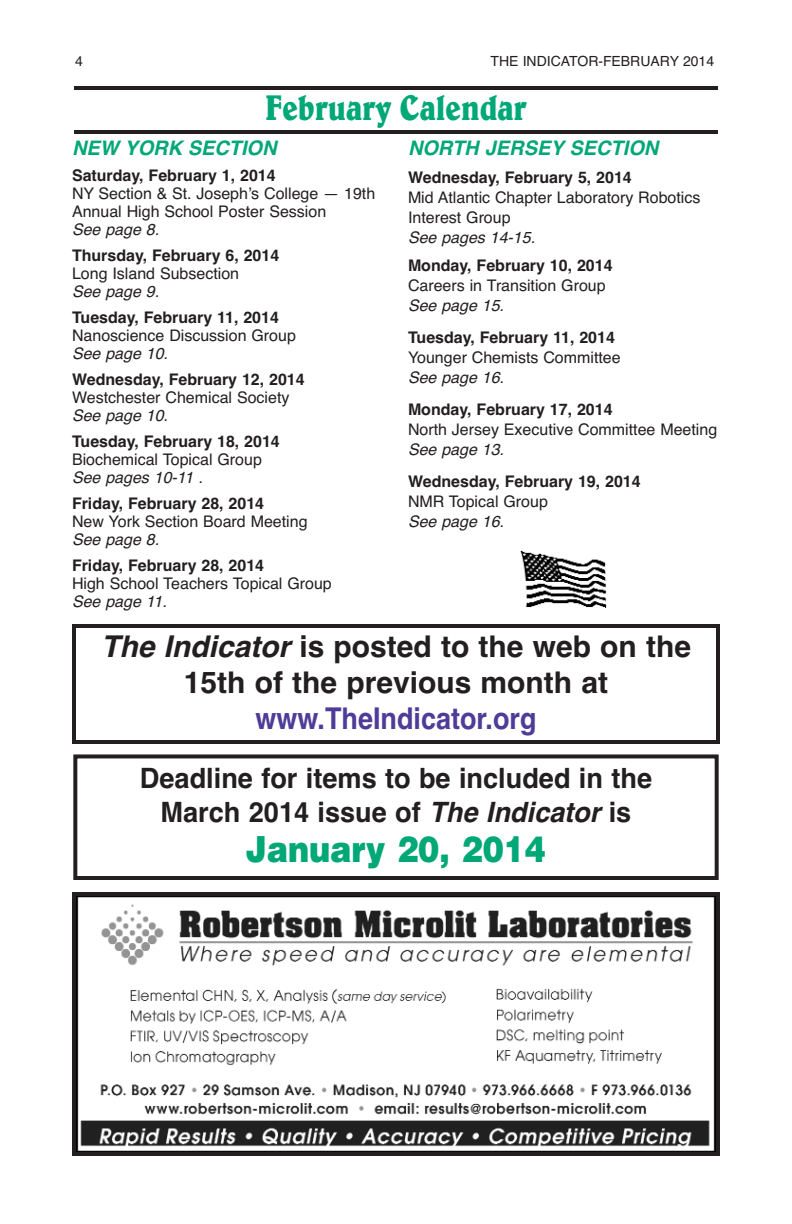
<style>
.page{position:relative;width:792px;height:1224px;background:#fff}
.page>*{position:absolute;margin:0;border:0;box-sizing:border-box;transform-origin:0 0}
.t1{font:700 36px "Belwe";color:#00a777;scale:.8 1}
.t2{font:900 36px "Helvetica";color:#00a777;scale:.88 1}
.t3{font:700 30px/36px "Helvetica";color:#231f20;text-align:center}
.t4{font:700 30px "Helvetica";color:#4e3c98;scale:.9 1}
.t5{font:700 28px/34px "Helvetica";color:#231f20;text-align:center}
.t6{font:italic 700 20px "Helvetica";color:#00a777}
.t7{font:16px/18px "Helvetica";color:#231f20}
.t8{font:700 16px "Helvetica";color:#231f20}
.t9{font:italic 16px "Helvetica";color:#231f20}
.t10{font:14px "Helvetica";color:#231f20}
.s1{font-style:italic}
</style>
<div class="page">
<div style="left:72px;top:624px;width:648px;height:120px;border:4px solid #231f20"></div>
<hr style="left:74px;top:86px;width:644px;height:4px;background:#231f20">
<hr style="left:74px;top:130px;width:644px;height:4px;background:#231f20">
<div style="left:73px;top:754px;width:646px;height:126px;border:4px solid #231f20"></div>
<img style="left:77px;top:897px;width:638px;height:254px">
<div style="left:72px;top:892px;width:648px;height:264px;border:4px solid #231f20"></div>
<img style="left:520px;top:550px;width:87px;height:58px">
<p class="t10" style="left:75px;top:56px;width:9px">4</p>
<p class="t10" style="left:490px;top:56px;width:225px">THE INDICATOR-FEBRUARY 2014</p>
<h1 class="t1" style="left:265px;top:95px;width:328px">February Calendar</h1>
<p class="t6" style="left:72px;top:141px;width:206px">NEW YORK SECTION</p>
<p class="t8" style="left:72px;top:170px;width:205px">Saturday, February 1, 2014</p>
<p class="t7" style="left:72px;top:186px;width:305px">NY Section &amp; St. Josephʼs College — 19th<br>Annual High School Poster Session</p>
<p class="t9" style="left:72px;top:224px;width:89px">See page 8.</p>
<p class="t8" style="left:72px;top:250px;width:209px">Thursday, February 6, 2014</p>
<p class="t7" style="left:72px;top:266px;width:169px">Long Island Subsection</p>
<p class="t9" style="left:72px;top:286px;width:89px">See page 9.</p>
<p class="t8" style="left:72px;top:312px;width:209px">Tuesday, February 11, 2014</p>
<p class="t7" style="left:72px;top:328px;width:225px">Nanoscience Discussion Group</p>
<p class="t9" style="left:72px;top:348px;width:98px">See page 10.</p>
<p class="t8" style="left:72px;top:374px;width:234px">Wednesday, February 12, 2014</p>
<p class="t7" style="left:72px;top:390px;width:219px">Westchester Chemical Society</p>
<p class="t9" style="left:72px;top:410px;width:98px">See page 10.</p>
<p class="t8" style="left:72px;top:436px;width:209px">Tuesday, February 18, 2014</p>
<p class="t7" style="left:72px;top:452px;width:191px">Biochemical Topical Group</p>
<p class="t9" style="left:72px;top:472px;width:132px">See pages 10-11 .</p>
<p class="t8" style="left:72px;top:498px;width:194px">Friday, February 28, 2014</p>
<p class="t7" style="left:72px;top:514px;width:237px">New York Section Board Meeting</p>
<p class="t9" style="left:72px;top:534px;width:89px">See page 8.</p>
<p class="t8" style="left:72px;top:560px;width:194px">Friday, February 28, 2014</p>
<p class="t7" style="left:72px;top:576px;width:261px">High School Teachers Topical Group</p>
<p class="t9" style="left:72px;top:596px;width:96px">See page 11.</p>
<p class="t6" style="left:408px;top:141px;width:252px">NORTH JERSEY SECTION</p>
<p class="t8" style="left:408px;top:172px;width:225px">Wednesday, February 5, 2014</p>
<p class="t7" style="left:408px;top:189px;width:294px;line-height:20px">Mid Atlantic Chapter Laboratory Robotics<br>Interest Group</p>
<p class="t9" style="left:408px;top:232px;width:129px">See pages 14-15.</p>
<p class="t8" style="left:408px;top:260px;width:206px">Monday, February 10, 2014</p>
<p class="t7" style="left:408px;top:278px;width:199px">Careers in Transition Group</p>
<p class="t9" style="left:408px;top:300px;width:98px">See page 15.</p>
<p class="t8" style="left:408px;top:332px;width:209px">Tuesday, February 11, 2014</p>
<p class="t7" style="left:408px;top:350px;width:214px">Younger Chemists Committee</p>
<p class="t9" style="left:408px;top:372px;width:98px">See page 16.</p>
<p class="t8" style="left:408px;top:404px;width:206px">Monday, February 17, 2014</p>
<p class="t7" style="left:408px;top:422px;width:311px">North Jersey Executive Committee Meeting</p>
<p class="t9" style="left:408px;top:444px;width:98px">See page 13.</p>
<p class="t8" style="left:408px;top:476px;width:234px">Wednesday, February 19, 2014</p>
<p class="t7" style="left:408px;top:494px;width:141px">NMR Topical Group</p>
<p class="t9" style="left:408px;top:516px;width:98px">See page 16.</p>
<h2 class="t3" style="left:101px;top:631px;width:591px"><span class="s1">The Indicator</span> is posted to the web on the<br>15th of the previous month at</h2>
<h2 class="t4" style="left:256px;top:707px;width:314px">www.TheIndicator.org</h2>
<h3 class="t5" style="left:140px;top:763px;width:514px">Deadline for items to be included in the<br>March 2014 issue of <span class="s1">The Indicator</span> is</h3>
<h1 class="t2" style="left:246px;top:836px;width:343px">January 20, 2014</h1>
</div>
